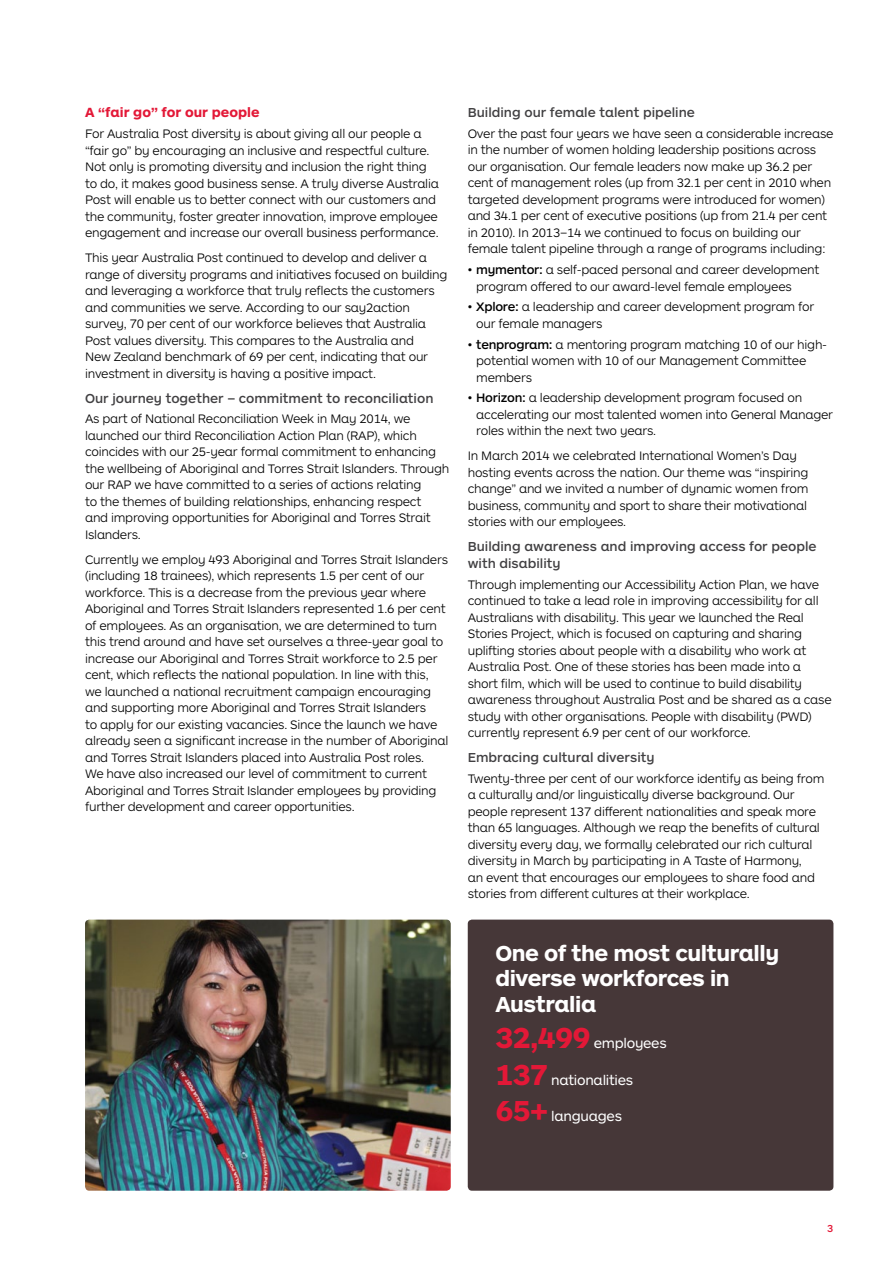
<style>
.page{position:relative;width:893px;height:1263px;background:#fff}
.page>*{position:absolute;margin:0;border:0;box-sizing:border-box;transform-origin:0 0}
.t1{font:700 22.5px/25.5px "Letter";letter-spacing:-.02em;color:#fff}
.t2{font:14.25px "Letter";letter-spacing:-.02em;color:#fff}
.t3{font:700 13.8px "Letter";color:#e31837}
.t4{font:500 13.5px/16.5px "Letter";color:#414042}
.t5{font:300 12.75px/16.5px "Letter";letter-spacing:-.02em;color:#000}
.t6{font:500 10.5px "Letter";color:#e31837}
.s1{font-weight:500}
.s2{font-weight:700;font-size:30px;color:#e31837}
</style>
<div class="page">
<div style="left:468px;top:919px;width:365px;height:272px;background:#463738;border-radius:4px"></div>
<img style="left:85px;top:919px;width:366px;height:272px">
<p class="t3" style="left:85px;top:104px;width:176px">A “fair go” for our people</p>
<p class="t5" style="left:85px;top:125px;width:355px">For Australia Post diversity is about giving all our people a “fair go” by encouraging an inclusive and respectful culture.<br>Not only is promoting diversity and inclusion the right thing to do, it makes good business sense. A truly diverse Australia Post will enable us to better connect with our customers and the community, foster greater innovation, improve employee engagement and increase our overall business performance.</p>
<p class="t5" style="left:85px;top:249px;width:364px">This year Australia Post continued to develop and deliver a range of diversity programs and initiatives focused on building and leveraging a workforce that truly reflects the customers and communities we serve. According to our say2action survey, 70 per cent of our workforce believes that Australia Post values diversity. This compares to the Australia and<br>New Zealand benchmark of 69 per cent, indicating that our investment in diversity is having a positive impact.</p>
<p class="t4" style="left:85px;top:389px;width:350px">Our journey together – commitment to reconciliation</p>
<p class="t5" style="left:85px;top:410px;width:366px">As part of National Reconciliation Week in May 2014, we launched our third Reconciliation Action Plan (RAP), which coincides with our 25-year formal commitment to enhancing the wellbeing of Aboriginal and Torres Strait Islanders. Through our RAP we have committed to a series of actions relating<br>to the themes of building relationships, enhancing respect<br>and improving opportunities for Aboriginal and Torres Strait Islanders.</p>
<p class="t5" style="left:85px;top:551px;width:365px">Currently we employ 493 Aboriginal and Torres Strait Islanders (including 18 trainees), which represents 1.5 per cent of our workforce. This is a decrease from the previous year where Aboriginal and Torres Strait Islanders represented 1.6 per cent of employees. As an organisation, we are determined to turn this trend around and have set ourselves a three-year goal to increase our Aboriginal and Torres Strait workforce to 2.5 per cent, which reflects the national population. In line with this, we launched a national recruitment campaign encouraging and supporting more Aboriginal and Torres Strait Islanders<br>to apply for our existing vacancies. Since the launch we have already seen a significant increase in the number of Aboriginal and Torres Strait Islanders placed into Australia Post roles.<br>We have also increased our level of commitment to current Aboriginal and Torres Strait Islander employees by providing further development and career opportunities.</p>
<p class="t4" style="left:468px;top:104px;width:229px">Building our female talent pipeline</p>
<p class="t5" style="left:468px;top:125px;width:367px">Over the past four years we have seen a considerable increase in the number of women holding leadership positions across our organisation. Our female leaders now make up 36.2 per cent of management roles (up from 32.1 per cent in 2010 when targeted development programs were introduced for women) and 34.1 per cent of executive positions (up from 21.4 per cent in 2010). In 2013–14 we continued to focus on building our female talent pipeline through a range of programs including:</p>
<p class="t5" style="left:476px;top:261px;width:345px;text-indent:-9px">• <span class="s1">mymentor:</span> a self-paced personal and career development program offered to our award-level female employees</p>
<p class="t5" style="left:476px;top:298px;width:340px;text-indent:-9px">• <span class="s1">Xplore:</span> a leadership and career development program for our female managers</p>
<p class="t5" style="left:476px;top:335px;width:352px;text-indent:-9px">• <span class="s1">tenprogram:</span> a mentoring program matching 10 of our high&shy;potential women with 10 of our Management Committee members</p>
<p class="t5" style="left:476px;top:389px;width:358px;text-indent:-9px">• <span class="s1">Horizon:</span> a leadership development program focused on accelerating our most talented women into General Manager roles within the next two years.</p>
<p class="t5" style="left:468px;top:447px;width:342px">In March 2014 we celebrated International Women’s Day hosting events across the nation. Our theme was “inspiring change” and we invited a number of dynamic women from business, community and sport to share their motivational stories with our employees.</p>
<p class="t4" style="left:468px;top:538px;width:350px">Building awareness and improving access for people with disability</p>
<p class="t5" style="left:468px;top:575px;width:365px">Through implementing our Accessibility Action Plan, we have continued to take a lead role in improving accessibility for all Australians with disability. This year we launched the Real Stories Project, which is focused on capturing and sharing uplifting stories about people with a disability who work at Australia Post. One of these stories has been made into a short film, which will be used to continue to build disability awareness throughout Australia Post and be shared as a case study with other organisations. People with disability (PWD) currently represent 6.9 per cent of our workforce.</p>
<p class="t4" style="left:468px;top:749px;width:188px">Embracing cultural diversity</p>
<p class="t5" style="left:468px;top:770px;width:358px">Twenty-three per cent of our workforce identify as being from a culturally and/or linguistically diverse background. Our people represent 137 different nationalities and speak more than 65 languages. Although we reap the benefits of cultural diversity every day, we formally celebrated our rich cultural diversity in March by participating in A Taste of Harmony,<br>an event that encourages our employees to share food and stories from different cultures at their workplace.</p>
<h1 class="t1" style="left:495px;top:939px;width:285px">One of the most culturally diverse workforces in<br>Australia</h1>
<p class="t2" style="left:495px;top:1034px;width:173px"><span class="s2">32,499</span> employees</p>
<p class="t2" style="left:495px;top:1071px;width:139px"><span class="s2">137</span> nationalities</p>
<p class="t2" style="left:495px;top:1107px;width:128px"><span class="s2">65+</span> languages</p>
<p class="t6" style="left:827px;top:1222px;width:8px">3</p>
</div>
